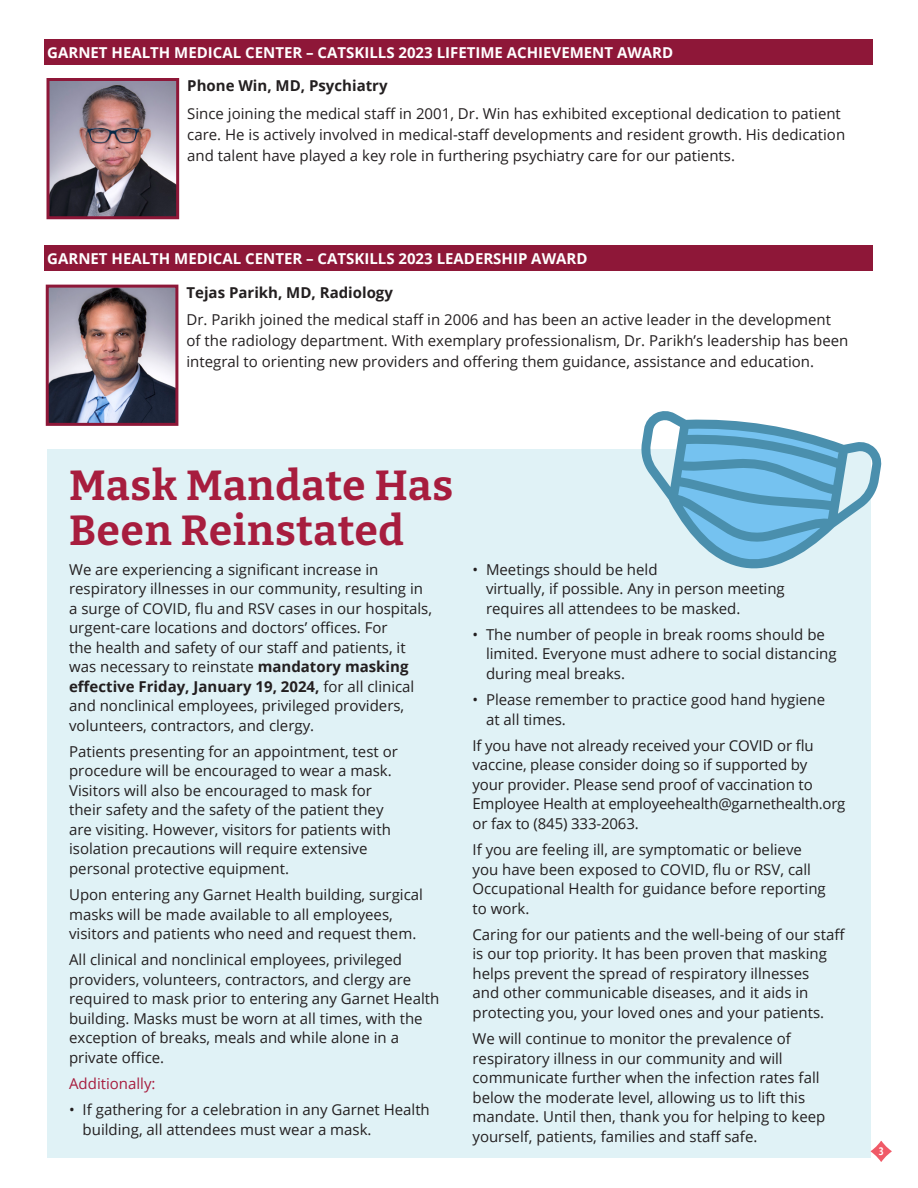
<style>
.page{position:relative;width:918px;height:1188px;background:#fff}
.page>*{position:absolute;margin:0;border:0;box-sizing:border-box;transform-origin:0 0}
.Headline_30_34{font:700 42px/45px "Bitter";letter-spacing:.02em;color:#a71d3e}
.Body_Copy{font:15px/19.5px "Open Sans";color:#231f20}
.Subhead_Fill{font:700 15px "Open Sans";color:#fff}
.Body_Copy-2{font:700 15px "Open Sans";color:#231f20}
.Body_Copy-3{font:15px "Open Sans";color:#a71d3e}
.t1{font:700 condensed 10.5px "Open Sans";color:#fff}
.s1{font-weight:700}
</style>
<div class="page">
<img style="left:50px;top:82px;width:125px;height:133px">
<div style="left:46px;top:78px;width:133px;height:141px;border:3px solid #8e1738"></div>
<div style="left:47px;top:449px;width:824px;height:708px;background:#e0f2f6"></div>
<svg style="left:641px;top:411px;width:241px;height:158px"></svg>
<img style="left:50px;top:289px;width:124px;height:133px">
<div style="left:46px;top:285px;width:132px;height:141px;border:3px solid #8e1738"></div>
<div style="left:45px;top:39px;width:828px;height:26px;background:#8e1738"></div>
<div style="left:45px;top:245px;width:828px;height:26px;background:#8e1738"></div>
<svg style="left:871px;top:1141px;width:21px;height:21px"></svg>
<p class="Subhead_Fill" style="left:47px;top:42px;width:628px">GARNET HEALTH MEDICAL CENTER – CATSKILLS 2023 LIFETIME ACHIEVEMENT AWARD</p>
<p class="Body_Copy-2" style="left:187px;top:75px;width:202px">Phone Win, MD, Psychiatry</p>
<p class="Body_Copy" style="left:187px;top:102px;width:660px;line-height:21px">Since joining the medical staff in 2001, Dr. Win has exhibited exceptional dedication to patient care. He is actively involved in medical-staff developments and resident growth. His dedication and talent have played a key role in furthering psychiatry care for our patients.</p>
<p class="Subhead_Fill" style="left:47px;top:248px;width:542px">GARNET HEALTH MEDICAL CENTER – CATSKILLS 2023 LEADERSHIP AWARD</p>
<p class="Body_Copy-2" style="left:187px;top:282px;width:208px">Tejas Parikh, MD, Radiology</p>
<p class="Body_Copy" style="left:187px;top:309px;width:664px;line-height:21px">Dr. Parikh joined the medical staff in 2006 and has been an active leader in the development of the radiology department. With exemplary professionalism, Dr. Parikh’s leadership has been integral to orienting new providers and offering them guidance, assistance and education.</p>
<p class="Headline_30_34" style="left:69px;top:462px;width:386px">Mask Mandate Has<br>Been Reinstated</p>
<p class="Body_Copy" style="left:69px;top:559px;width:365px">We are experiencing a significant increase in respiratory illnesses in our community, resulting in a surge of COVID, flu and RSV cases in our hospitals, urgent-care locations and doctors’ offices. For<br>the health and safety of our staff and patients, it was necessary to reinstate <span class="s1">mandatory masking effective Friday, January 19, 2024,</span> for all clinical and nonclinical employees, privileged providers, volunteers, contractors, and clergy.</p>
<p class="Body_Copy" style="left:69px;top:741px;width:330px">Patients presenting for an appointment, test or procedure will be encouraged to wear a mask.<br>Visitors will also be encouraged to mask for their safety and the safety of the patient they are visiting. However, visitors for patients with isolation precautions will require extensive personal protective equipment.</p>
<p class="Body_Copy" style="left:69px;top:884px;width:355px">Upon entering any Garnet Health building, surgical masks will be made available to all employees, visitors and patients who need and request them.</p>
<p class="Body_Copy" style="left:69px;top:950px;width:372px">All clinical and nonclinical employees, privileged providers, volunteers, contractors, and clergy are required to mask prior to entering any Garnet Health building. Masks must be worn at all times, with the exception of breaks, meals and while alone in a private office.</p>
<p class="Body_Copy-3" style="left:69px;top:1073px;width:88px">Additionally:</p>
<p class="Body_Copy" style="left:83px;top:1100px;width:349px;text-indent:-14px">• If gathering for a celebration in any Garnet Health building, all attendees must wear a mask.</p>
<p class="Body_Copy" style="left:486px;top:559px;width:300px;text-indent:-14px">• Meetings should be held<br>virtually, if possible. Any in person meeting requires all attendees to be masked.</p>
<p class="Body_Copy" style="left:486px;top:624px;width:352px;text-indent:-14px">• The number of people in break rooms should be limited. Everyone must adhere to social distancing during meal breaks.</p>
<p class="Body_Copy" style="left:486px;top:689px;width:341px;text-indent:-14px">• Please remember to practice good hand hygiene at all times.</p>
<p class="Body_Copy" style="left:472px;top:735px;width:374px">If you have not already received your COVID or flu vaccine, please consider doing so if supported by<br>your provider. Please send proof of vaccination to Employee Health at employeehealth@garnethealth.org or fax to (845) 333-2063.</p>
<p class="Body_Copy" style="left:472px;top:839px;width:355px">If you are feeling ill, are symptomatic or believe you have been exposed to COVID, flu or RSV, call Occupational Health for guidance before reporting to work.</p>
<p class="Body_Copy" style="left:472px;top:924px;width:374px">Caring for our patients and the well-being of our staff is our top priority. It has been proven that masking helps prevent the spread of respiratory illnesses<br>and other communicable diseases, and it aids in protecting you, your loved ones and your patients.</p>
<p class="Body_Copy" style="left:472px;top:1028px;width:354px">We will continue to monitor the prevalence of respiratory illness in our community and will communicate further when the infection rates fall below the moderate level, allowing us to lift this mandate. Until then, thank you for helping to keep yourself, patients, families and staff safe.</p>
<p class="t1" style="left:879px;top:1144px;width:6px">3</p>
</div>
